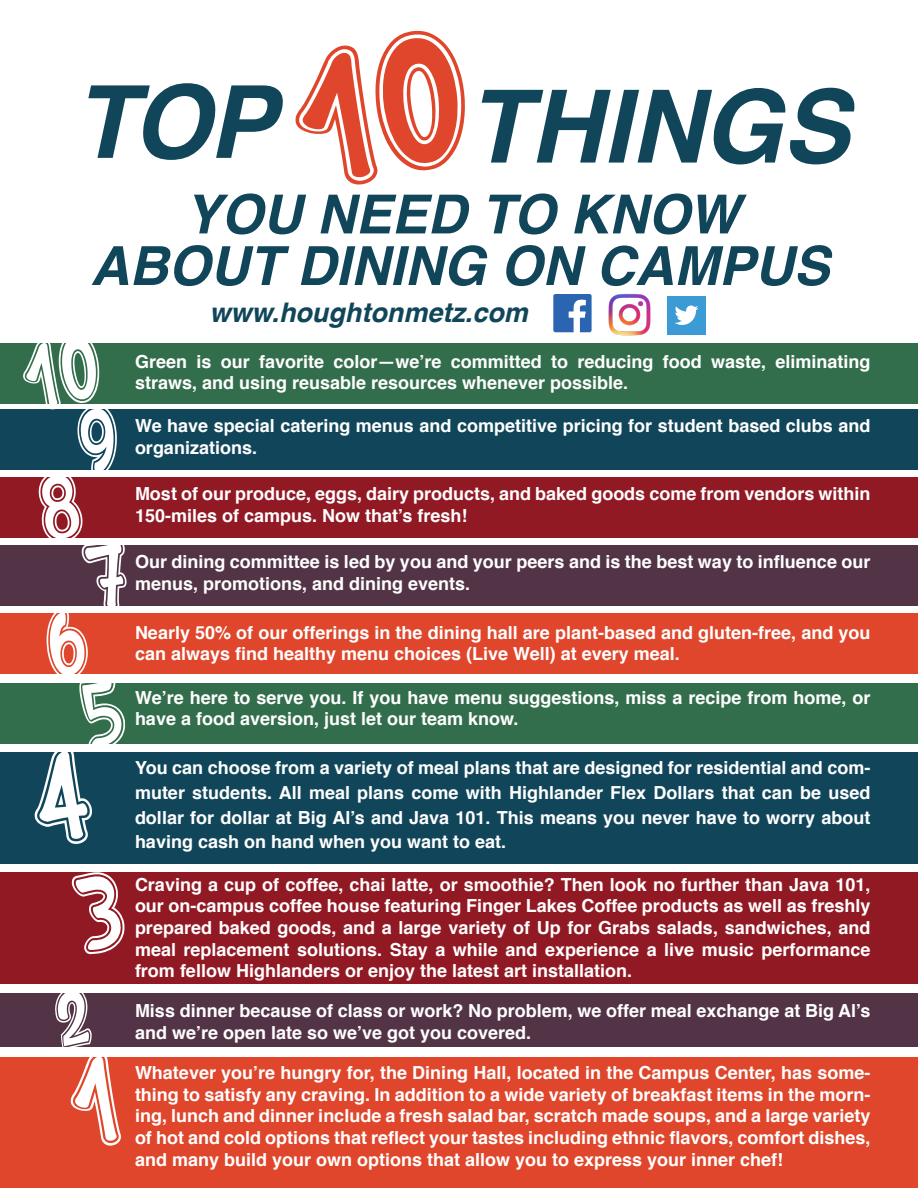
<style>
.page{position:relative;width:918px;height:1188px;background:#fff}
.page>*{position:absolute;margin:0;border:0;box-sizing:border-box;transform-origin:0 0}
.t1{font:italic 700 53.85px "Helvetica";color:#11465a}
.t2{font:italic 700 27px "Helvetica";color:#11465a}
.t3{font:700 18px/21.6px "Helvetica";color:#fff}
</style>
<div class="page">
<div style="left:0;top:1057px;width:918px;height:131px;background:#df462b"></div>
<div style="left:0;top:993px;width:918px;height:54px;background:#533447"></div>
<div style="left:0;top:752px;width:918px;height:112px;background:#11465a"></div>
<div style="left:0;top:683px;width:918px;height:60px;background:#336e4c"></div>
<div style="left:0;top:613px;width:918px;height:61px;background:#df462b"></div>
<div style="left:0;top:477px;width:918px;height:61px;background:#911924"></div>
<div style="left:0;top:409px;width:918px;height:61px;background:#11465a"></div>
<div style="left:0;top:343px;width:918px;height:60px;background:#336e4c"></div>
<div style="left:0;top:545px;width:918px;height:61px;background:#533447"></div>
<div style="left:0;top:873px;width:918px;height:111px;background:#911924"></div>
<svg style="left:295px;top:30px;width:170px;height:155px"></svg>
<svg style="left:88px;top:83px;width:195px;height:77px"></svg>
<svg style="left:482px;top:88px;width:373px;height:76px"></svg>
<div style="left:667px;top:296px;width:39px;height:38px;background:#3c9bd5"></div>
<svg style="left:674px;top:306px;width:24px;height:19px"></svg>
<svg style="left:553px;top:294px;width:39px;height:38px"></svg>
<img style="left:608px;top:293px;width:43px;height:43px">
<svg style="left:69px;top:872px;width:61px;height:1px"></svg>
<p class="t1" style="left:185px;top:170px;width:556px">YOU NEED TO KNOW</p>
<p class="t1" style="left:90px;top:222px;width:741px">ABOUT DINING ON CAMPUS</p>
<p class="t2" style="left:209px;top:290px;width:320px">www.houghtonmetz.com</p>
<p class="t3" style="left:135px;top:351px;width:737px">Green is our favorite color—we’re committed to reducing food waste, eliminating straws, and using reusable resources whenever possible.</p>
<p class="t3" style="left:135px;top:416px;width:737px">We have special catering menus and competitive pricing for student based clubs and organizations.</p>
<p class="t3" style="left:135px;top:483px;width:737px">Most of our produce, eggs, dairy products, and baked goods come from vendors within<br>150-miles of campus. Now that’s fresh!</p>
<p class="t3" style="left:135px;top:551px;width:737px">Our dining committee is led by you and your peers and is the best way to influence our menus, promotions, and dining events.</p>
<p class="t3" style="left:135px;top:622px;width:737px">Nearly 50% of our offerings in the dining hall are plant-based and gluten-free, and you can always find healthy menu choices (Live Well) at every meal.</p>
<p class="t3" style="left:135px;top:687px;width:737px">We’re here to serve you. If you have menu suggestions, miss a recipe from home, or have a food aversion, just let our team know.</p>
<p class="t3" style="left:135px;top:756px;width:737px;line-height:24.6px;text-align:justify">You can choose from a variety of meal plans that are designed for residential and com&shy;muter students. All meal plans come with Highlander Flex Dollars that can be used dollar for dollar at Big Al’s and Java 101. This means you never have to worry about having cash on hand when you want to eat.</p>
<p class="t3" style="left:135px;top:874px;width:737px;text-align:justify">Craving a cup of coffee, chai latte, or smoothie? Then look no further than Java 101, our on-campus coffee house featuring Finger Lakes Coffee products as well as freshly prepared baked goods, and a large variety of Up for Grabs salads, sandwiches, and meal replacement solutions. Stay a while and experience a live music performance from fellow Highlanders or enjoy the latest art installation.</p>
<p class="t3" style="left:135px;top:1001px;width:737px">Miss dinner because of class or work? No problem, we offer meal exchange at Big Al’s and we’re open late so we’ve got you covered.</p>
<p class="t3" style="left:135px;top:1062px;width:737px;text-align:justify">Whatever you’re hungry for, the Dining Hall, located in the Campus Center, has some&shy;thing to satisfy any craving. In addition to a wide variety of breakfast items in the morn&shy;ing, lunch and dinner include a fresh salad bar, scratch made soups, and a large variety of hot and cold options that reflect your tastes including ethnic flavors, comfort dishes, and many build your own options that allow you to express your inner chef!</p>
</div>
